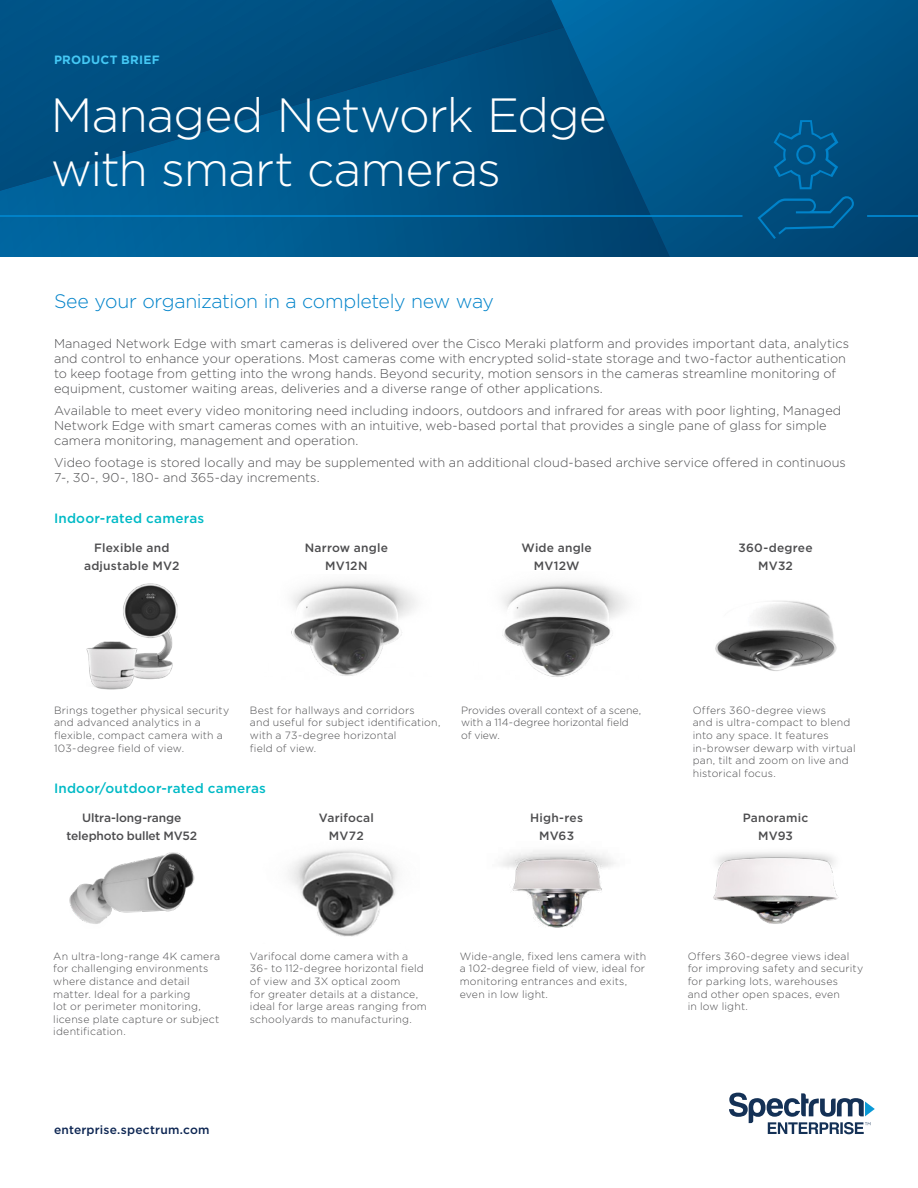
<style>
.page{position:relative;width:918px;height:1188px;background:#fff}
.page>*{position:absolute;margin:0;border:0;box-sizing:border-box;transform-origin:0 0}
.t1{font:300 48px/54px "Gotham";letter-spacing:-.02em;color:#fff}
.t2{font:300 19.5px "Gotham";letter-spacing:-.02em;color:#0083ca}
.t3{font:500 13.5px "Gotham";letter-spacing:.015em;color:#00bac6}
.t4{font:300 12.75px/15.3px "Gotham";letter-spacing:.005em;color:#4d4d4f}
.t5{font:500 12px/18px "Gotham";letter-spacing:.015em;color:#4d4d4f;text-align:center}
.t6{font:500 12px/18px "Gotham";letter-spacing:-.015em;color:#4d4d4f;text-align:center}
.t7{font:500 12px "Gotham";letter-spacing:.02em;color:#0c2552}
.t8{font:700 12px "Gotham";letter-spacing:.025em;color:#44c8f5}
.t9{font:300 10.5px/12.6px "Gotham";letter-spacing:.02em;color:#4d4d4f}
.t10{font:300 10.5px/12.6px "Gotham";letter-spacing:-.005em;color:#4d4d4f}
</style>
<div class="page">
<svg style="left:0;top:0;width:918px;height:256px;background:#005386"></svg>
<svg style="left:729px;top:1093px;width:146px;height:41px"></svg>
<img style="left:86px;top:583px;width:91px;height:107px">
<svg style="left:758px;top:120px;width:96px;height:119px;background:#005386"></svg>
<hr style="left:867px;top:215px;width:51px;height:2px;background:#0083ca">
<hr style="left:0;top:215px;width:742px;height:2px;background:#0083ca">
<img style="left:69px;top:852px;width:125px;height:72px">
<img style="left:291px;top:580px;width:126px;height:96px">
<img style="left:502px;top:581px;width:126px;height:96px">
<img style="left:501px;top:850px;width:114px;height:78px">
<img style="left:289px;top:849px;width:108px;height:88px">
<img style="left:715px;top:601px;width:122px;height:70px">
<img style="left:713px;top:852px;width:125px;height:72px">
<p class="t8" style="left:54px;top:51px;width:107px">PRODUCT BRIEF</p>
<h1 class="t1" style="left:51px;top:87px;width:558px">Managed Network Edge with smart cameras</h1>
<h2 class="t2" style="left:54px;top:291px;width:441px">See your organization in a completely new way</h2>
<p class="t4" style="left:54px;top:335px;width:797px">Managed Network Edge with smart cameras is delivered over the Cisco Meraki platform and provides important data, analytics and control to enhance your operations. Most cameras come with encrypted solid-state storage and two-factor authentication to keep footage from getting into the wrong hands. Beyond security, motion sensors in the cameras streamline monitoring of equipment, customer waiting areas, deliveries and a diverse range of other applications.</p>
<p class="t4" style="left:54px;top:402px;width:789px">Available to meet every video monitoring need including indoors, outdoors and infrared for areas with poor lighting, Managed<br>Network Edge with smart cameras comes with an intuitive, web-based portal that provides a single pane of glass for simple camera monitoring, management and operation.</p>
<p class="t4" style="left:54px;top:454px;width:794px">Video footage is stored locally and may be supplemented with an additional cloud-based archive service offered in continuous<br>7-, 30-, 90-, 180- and 365-day increments.</p>
<p class="t3" style="left:54px;top:510px;width:152px">Indoor-rated cameras</p>
<p class="t5" style="left:84px;top:539px;width:97px">Flexible and adjustable MV2</p>
<p class="t5" style="left:305px;top:539px;width:85px">Narrow angle<br>MV12N</p>
<p class="t5" style="left:521px;top:539px;width:72px">Wide angle<br>MV12W</p>
<p class="t5" style="left:738px;top:539px;width:76px">360-degree<br>MV32</p>
<p class="t9" style="left:54px;top:704px;width:177px">Brings together physical security and advanced analytics in a flexible, compact camera with a<br>103-degree field of view.</p>
<p class="t9" style="left:250px;top:704px;width:192px">Best for hallways and corridors<br>and useful for subject identification, with a 73-degree horizontal<br>field of view.</p>
<p class="t10" style="left:461px;top:704px;width:182px">Provides overall context of a scene, with a 114-degree horizontal field of view.</p>
<p class="t9" style="left:693px;top:704px;width:165px">Offers 360-degree views<br>and is ultra-compact to blend into any space. It features in-browser dewarp with virtual pan, tilt and zoom on live and historical focus.</p>
<p class="t3" style="left:54px;top:779px;width:213px">Indoor/outdoor-rated cameras</p>
<p class="t6" style="left:67px;top:809px;width:132px">Ultra-long-range telephoto bullet MV52</p>
<p class="t5" style="left:319px;top:809px;width:57px">Varifocal<br>MV72</p>
<p class="t5" style="left:530px;top:809px;width:54px">High-res<br>MV63</p>
<p class="t5" style="left:743px;top:809px;width:67px">Panoramic<br>MV93</p>
<p class="t9" style="left:53px;top:950px;width:168px">An ultra-long-range 4K camera for challenging environments where distance and detail matter. Ideal for a parking<br>lot or perimeter monitoring, license plate capture or subject identification.</p>
<p class="t9" style="left:250px;top:950px;width:179px">Varifocal dome camera with a<br>36- to 112-degree horizontal field of view and 3X optical zoom<br>for greater details at a distance, ideal for large areas ranging from schoolyards to manufacturing.</p>
<p class="t9" style="left:460px;top:950px;width:188px">Wide-angle, fixed lens camera with a 102-degree field of view, ideal for monitoring entrances and exits, even in low light.</p>
<p class="t7" style="left:54px;top:1122px;width:157px">enterprise.spectrum.com</p>
<p class="t9" style="left:688px;top:950px;width:177px">Offers 360-degree views ideal for improving safety and security for parking lots, warehouses<br>and other open spaces, even<br>in low light.</p>
</div>
